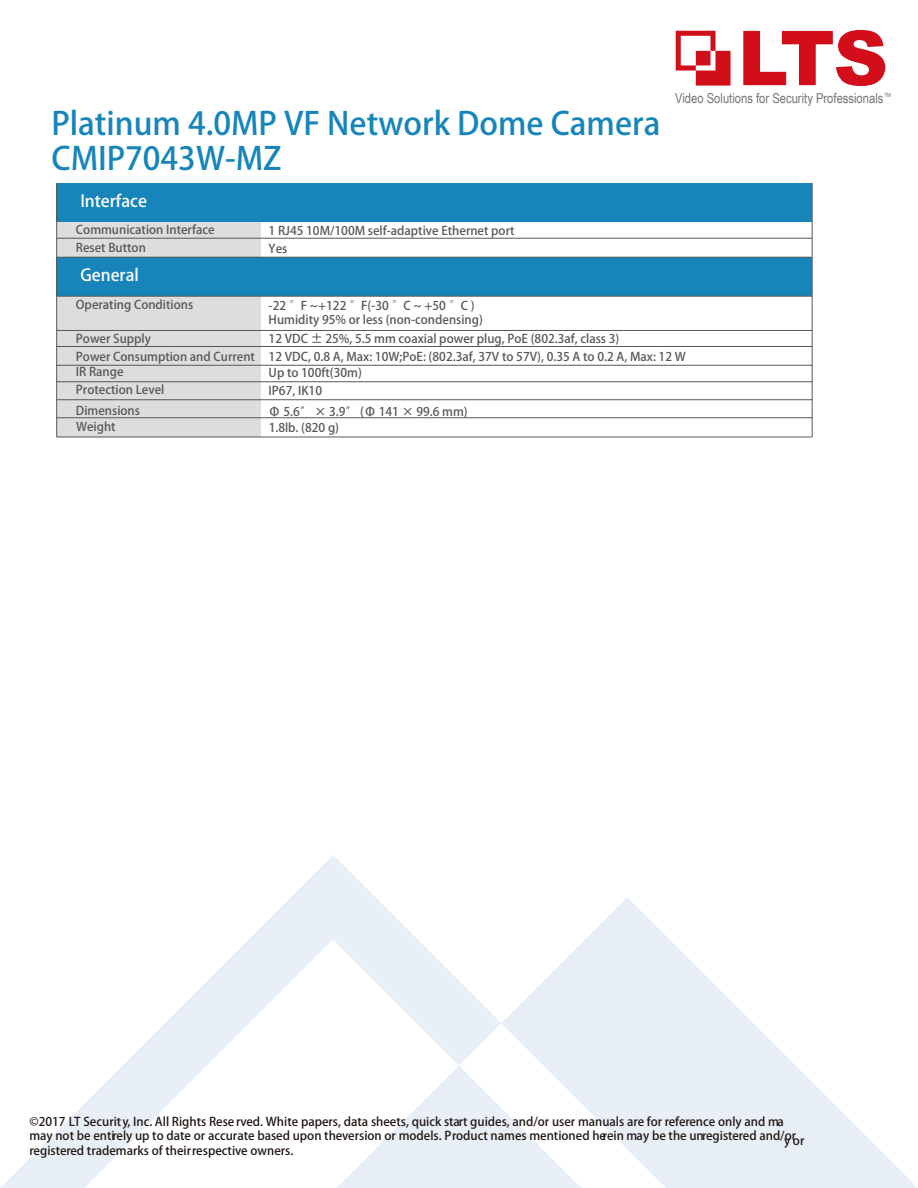
<style>
.page{position:relative;width:918px;height:1188px;background:#fff}
.page>*{position:absolute;margin:0;border:0;box-sizing:border-box;transform-origin:0 0}
.t1{font:31.5px/34.8px "Roboto";color:#1785b9}
.t2{font:900 16.5px "Roboto";color:#fff}
.t3{font:13.65px "Arial Narrow";color:#757471}
.t4{font:12px/18px "Roboto";color:#595757}
.t5{font:12px/14.4px "Roboto";color:#221815}
.t6{font:5.7px "Arial Narrow";color:#757471}
</style>
<div class="page">
<div style="left:57px;top:222px;width:204px;height:215px;background:#dcdddd"></div>
<div style="left:56px;top:257px;width:756px;height:39px;background:#1785b9"></div>
<svg style="left:0;top:855px;width:918px;height:333px"></svg>
<hr style="left:57px;top:238px;width:755px;height:1px;background:#595757">
<hr style="left:57px;top:257px;width:755px;height:1px;background:#595757">
<hr style="left:57px;top:296px;width:755px;height:1px;background:#595757">
<hr style="left:57px;top:330px;width:755px;height:1px;background:#595757">
<hr style="left:56px;top:346px;width:756px;height:1px;background:#595757">
<hr style="left:56px;top:381px;width:756px;height:1px;background:#595757">
<hr style="left:56px;top:399px;width:756px;height:1px;background:#595757">
<hr style="left:57px;top:437px;width:755px;height:1px;background:#595757">
<div style="left:56px;top:183px;width:756px;height:39px;background:#1785b9"></div>
<hr style="left:56px;top:183px;width:1px;height:254px;background:#595757">
<hr style="left:812px;top:183px;width:1px;height:254px;background:#595757">
<svg style="left:676px;top:31px;width:55px;height:55px"></svg>
<svg style="left:743px;top:30px;width:142px;height:56px"></svg>
<hr style="left:57px;top:417px;width:755px;height:1px;background:#595757">
<hr style="left:56px;top:365px;width:756px;height:1px;background:#595757">
<h1 class="t1" style="left:51px;top:107px;width:611px">Platinum 4.0MP VF Network Dome Camera<br>CMIP7043W-MZ</h1>
<h2 class="t2" style="left:80px;top:191px;width:68px">Interface</h2>
<p class="t4" style="left:76px;top:221px;width:140px">Communication Interface<br>Reset Button</p>
<h2 class="t2" style="left:80px;top:265px;width:60px">General</h2>
<p class="t4" style="left:269px;top:222px;width:247px">1 RJ45 10M/100M self-adaptive Ethernet port<br>Yes</p>
<p class="t3" style="left:675px;top:88px;width:210px">Video Solutions for Security Professionals</p>
<p class="t6" style="left:884px;top:91px;width:8px">TM</p>
<p class="t4" style="left:76px;top:296px;width:119px">Operating Conditions</p>
<p class="t4" style="left:76px;top:330px;width:77px">Power Supply</p>
<p class="t4" style="left:76px;top:363px;width:90px">IR Range<br>Protection Level</p>
<p class="t4" style="left:269px;top:298px;width:216px;line-height:14.4px">-22 °F ~+122 °F(-30 °C ~ +50 °C )<br>Humidity 95% or less (non-condensing)</p>
<p class="t4" style="left:269px;top:330px;width:352px">12 VDC ± 25%, 5.5 mm coaxial power plug, PoE (802.3af, class 3)</p>
<p class="t4" style="left:76px;top:348px;width:611px">Power Consumption and Current 12 VDC, 0.8 A, Max: 10W;PoE: (802.3af, 37V to 57V), 0.35 A to 0.2 A, Max: 12 W</p>
<p class="t4" style="left:269px;top:364px;width:95px">Up to 100ft(30m)<br>IP67, IK10</p>
<p class="t4" style="left:76px;top:402px;width:66px">Dimensions</p>
<p class="t4" style="left:269px;top:403px;width:201px">Φ 5.6″ × 3.9″ (Φ 141 × 99.6 mm)</p>
<p class="t4" style="left:76px;top:418px;width:41px">Weight</p>
<p class="t4" style="left:269px;top:419px;width:72px">1.8lb. (820 g)</p>
<p class="t5" style="left:30px;top:1114px;width:768px">©2017 LT Security, Inc. All Rights Rese rved. White papers, data sheets, quick start guides, and/or user manuals are for reference only and ma may not be entirely up to date or accurate based upon the version or models. Product names mentioned herein may be the unregistered and/or</p>
<p class="t5" style="left:784px;top:1134px;width:22px">y or</p>
<p class="t5" style="left:30px;top:1143px;width:265px">registered trademarks of their respective owners.</p>
</div>
